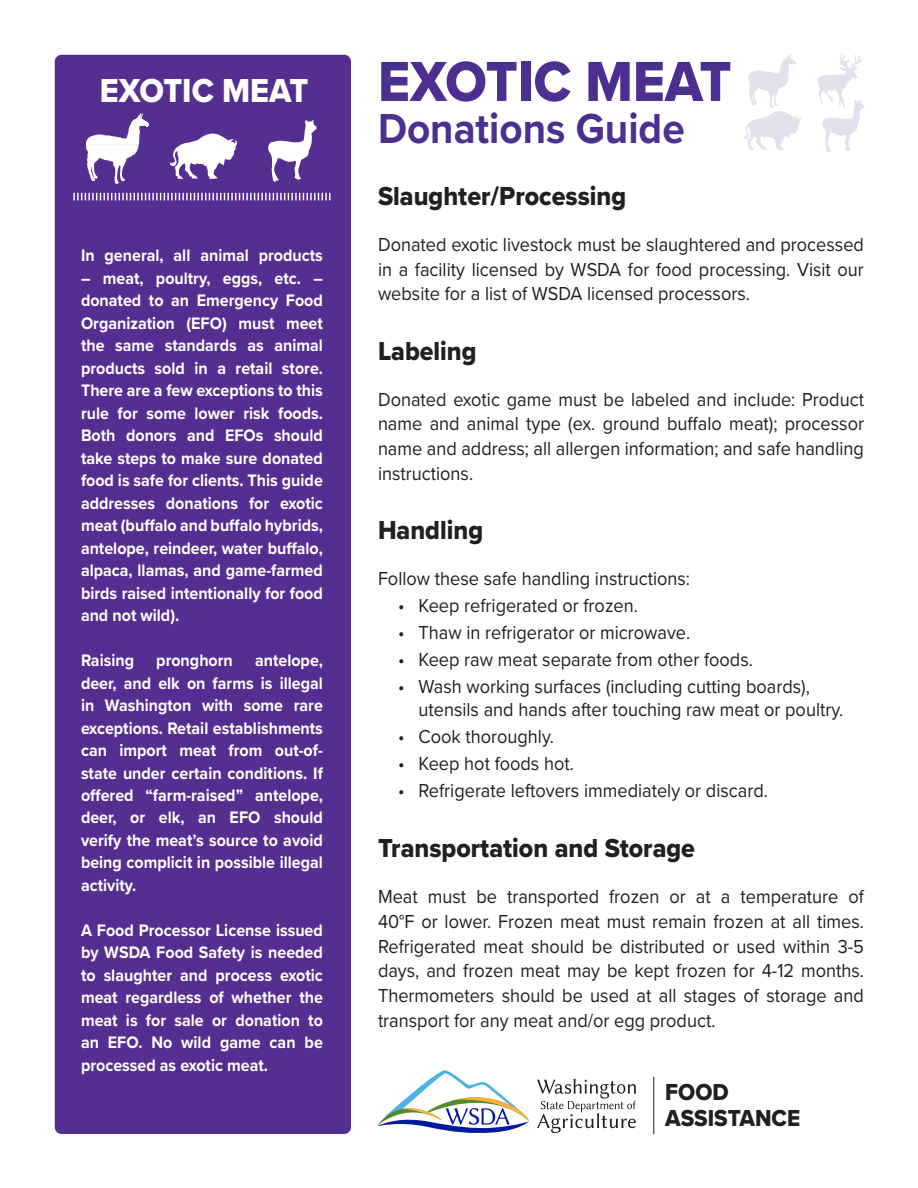
<style>
.page{position:relative;width:918px;height:1188px;background:#fff}
.page>*{position:absolute;margin:0;border:0;box-sizing:border-box;transform-origin:0 0}
.t1{font:58.5px "Proxima Nova Extrabld";color:#4d2e91;scale:.93 1}
.t2{font:700 43.5px "Proxima Nova";color:#4d2e91;scale:.93 1}
.t3{font:34.5px "Proxima Nova Extrabld";color:#fff;scale:.93 1}
.t4{font:27px "Proxima Nova Extrabld";color:#231f20;scale:.93 1}
.t5{font:24px/25.5px "Proxima Nova Extrabld";color:#231f20;scale:.93 1}
.t6{font:19.5px/24.8px "Proxima Nova";color:#231f20;text-align:justify;scale:.93 1}
.t7{font:700 17.25px/22.5px "Proxima Nova";color:#fff;text-align:justify;scale:.93 1}
</style>
<div class="page">
<div style="left:55px;top:55px;width:296px;height:1079px;background:#552e91;border-radius:7px"></div>
<svg style="left:73px;top:193px;width:257px;height:7px"></svg>
<svg style="left:378px;top:1070px;width:151px;height:63px"></svg>
<svg style="left:537px;top:1079px;width:98px;height:54px"></svg>
<hr style="left:653px;top:1077px;width:1px;height:57px;background:#231f20">
<svg style="left:268px;top:120px;width:49px;height:62px"></svg>
<svg style="left:170px;top:134px;width:67px;height:45px"></svg>
<svg style="left:86px;top:113px;width:63px;height:71px"></svg>
<svg style="left:818px;top:54px;width:46px;height:99px"></svg>
<svg style="left:743px;top:55px;width:58px;height:95px"></svg>
<h3 class="t3" style="left:100px;top:65px;width:226px">EXOTIC MEAT</h3>
<p class="t7" style="left:81px;top:244px;width:262px">In general, all animal products</p>
<p class="t7" style="left:81px;top:266px;width:262px">– meat, poultry, eggs, etc. – donated to an Emergency Food Organization (EFO) must meet the same standards as animal products sold in a retail store.<br>There are a few exceptions to this rule for some lower risk foods.<br>Both donors and EFOs should take steps to make sure donated food is safe for clients. This guide addresses donations for exotic meat (buffalo and buffalo hybrids, antelope, reindeer, water buffalo, alpaca, llamas, and game-farmed birds raised intentionally for food and not wild).</p>
<p class="t7" style="left:81px;top:649px;width:59px">Raising</p>
<p class="t7" style="left:156px;top:649px;width:84px">pronghorn</p>
<p class="t7" style="left:81px;top:649px;width:262px;text-indent:174px">antelope, deer, and elk on farms is illegal in Washington with some rare exceptions. Retail establishments can import meat from out-of&shy;state under certain conditions. If offered “farm-raised” antelope, deer, or elk, an EFO should verify the meat’s source to avoid being complicit in possible illegal activity.</p>
<p class="t7" style="left:81px;top:919px;width:262px">A Food Processor License issued by WSDA Food Safety is needed to slaughter and process exotic meat regardless of whether the meat is for sale or donation to an EFO. No wild game can be processed as exotic meat.</p>
<h1 class="t1" style="left:378px;top:38px;width:382px">EXOTIC MEAT</h1>
<h2 class="t2" style="left:378px;top:96px;width:331px">Donations Guide</h2>
<h3 class="t4" style="left:378px;top:176px;width:268px">Slaughter/Processing</h3>
<p class="t6" style="left:378px;top:231px;width:524px">Donated exotic livestock must be slaughtered and processed in a facility licensed by WSDA for food processing. Visit our website for a list of WSDA licensed processors.</p>
<h3 class="t4" style="left:378px;top:331px;width:108px">Labeling</h3>
<p class="t6" style="left:378px;top:386px;width:524px">Donated exotic game must be labeled and include: Product name and animal type (ex. ground buffalo meat); processor name and address; all allergen information; and safe handling instructions.</p>
<h3 class="t4" style="left:378px;top:510px;width:115px">Handling</h3>
<p class="t6" style="left:378px;top:565px;width:337px">Follow these safe handling instructions:</p>
<p class="t6" style="left:398px;top:592px;width:259px">• Keep refrigerated or frozen.</p>
<p class="t6" style="left:398px;top:619px;width:315px">• Thaw in refrigerator or microwave.</p>
<p class="t6" style="left:398px;top:646px;width:383px">• Keep raw meat separate from other foods.</p>
<p class="t6" style="left:418px;top:674px;width:458px;line-height:23.4px;text-indent:-20px">• Wash working surfaces (including cutting boards), utensils and hands after touching raw meat or poultry.</p>
<p class="t6" style="left:398px;top:724px;width:169px">• Cook thoroughly.</p>
<p class="t6" style="left:398px;top:751px;width:190px">• Keep hot foods hot.</p>
<p class="t6" style="left:398px;top:778px;width:399px">• Refrigerate leftovers immediately or discard.</p>
<h3 class="t4" style="left:378px;top:828px;width:342px">Transportation and Storage</h3>
<p class="t6" style="left:378px;top:883px;width:524px">Meat must be transported frozen or at a temperature of 40°F or lower. Frozen meat must remain frozen at all times.<br>Refrigerated meat should be distributed or used within 3-5 days, and frozen meat may be kept frozen for 4-12 months.<br>Thermometers should be used at all stages of storage and transport for any meat and/or egg product.</p>
<h3 class="t5" style="left:665px;top:1079px;width:147px">FOOD<br>ASSISTANCE</h3>
</div>
